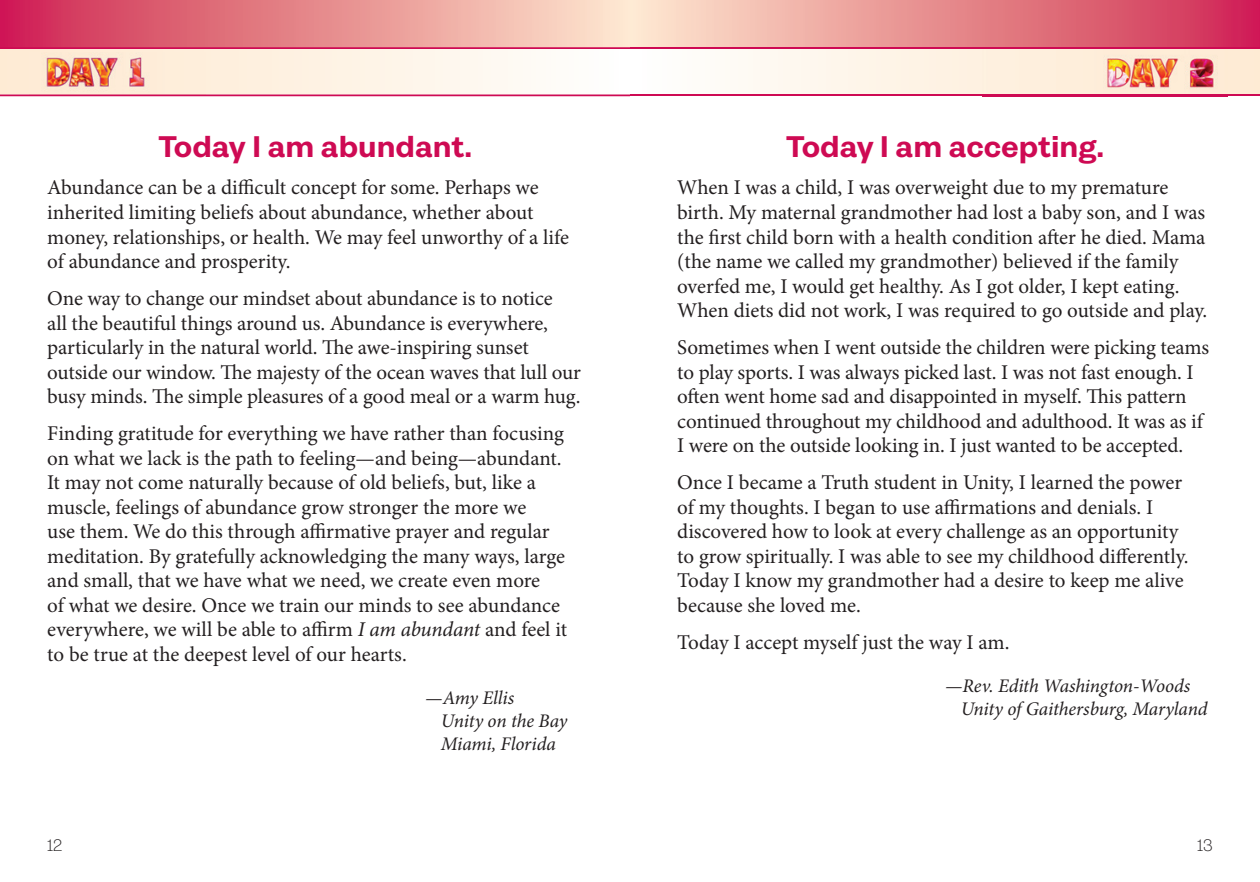
<style>
.page{position:relative;width:1260px;height:882px;background:#fff}
.page>*{position:absolute;margin:0;border:0;box-sizing:border-box;transform-origin:0 0}
.t1{font:700 28px "Pais";color:#ce0a53}
.t2{font:21px/24.5px "Minion Pro";letter-spacing:-.005em;color:#231f20}
.t3{font:italic 19.25px/23.1px "Minion Pro";letter-spacing:-.01em;color:#231f20}
.t4{font:300 15.75px "Pais";color:#231f20}
.s1{font-style:italic}
</style>
<div class="page">
<svg style="left:0;top:49px;width:523px;height:45px"></svg>
<div style="left:630px;top:0;width:630px;height:47px;background:linear-gradient(to right,#feebcd,#cf2851)"></div>
<div style="left:0;top:0;width:630px;height:47px;background:linear-gradient(to right,#cf254f,#fdeacc)"></div>
<svg style="left:738px;top:49px;width:522px;height:45px"></svg>
<img style="left:29px;top:53px;width:176px;height:44px">
<hr style="left:0;top:47px;width:630px;height:2px;background:#ce0a53">
<hr style="left:0;top:94px;width:630px;height:2px;background:#ce0a53">
<hr style="left:630px;top:47px;width:630px;height:2px;background:#ce0a53">
<hr style="left:630px;top:94px;width:630px;height:2px;background:#ce0a53">
<img style="left:983px;top:49px;width:244px;height:48px">
<h1 class="t1" style="left:158px;top:127px;width:315px">Today I am abundant.</h1>
<p class="t2" style="left:47px;top:176px;width:523px">Abundance can be a difficult concept for some. Perhaps we inherited limiting beliefs about abundance, whether about money, relationships, or health. We may feel unworthy of a life of abundance and prosperity.</p>
<p class="t2" style="left:47px;top:286px;width:535px">One way to change our mindset about abundance is to notice<br>all the beautiful things around us. Abundance is everywhere, particularly in the natural world. The awe-inspiring sunset outside our window. The majesty of the ocean waves that lull our busy minds. The simple pleasures of a good meal or a warm hug.</p>
<p class="t2" style="left:47px;top:421px;width:521px">Finding gratitude for everything we have rather than focusing on what we lack is the path to feeling—and being—abundant.<br>It may not come naturally because of old beliefs, but, like a muscle, feelings of abundance grow stronger the more we<br>use them. We do this through affirmative prayer and regular meditation. By gratefully acknowledging the many ways, large and small, that we have what we need, we create even more<br>of what we desire. Once we train our minds to see abundance everywhere, we will be able to affirm <span class="s1">I am abundant</span> and feel it to be true at the deepest level of our hearts.</p>
<p class="t3" style="left:441px;top:687px;width:128px;text-indent:-16px">—Amy Ellis<br>Unity on the Bay<br>Miami, Florida</p>
<h1 class="t1" style="left:786px;top:127px;width:320px">Today I am accepting.</h1>
<p class="t2" style="left:677px;top:176px;width:532px">When I was a child, I was overweight due to my premature birth. My maternal grandmother had lost a baby son, and I was the first child born with a health condition after he died. Mama (the name we called my grandmother) believed if the family overfed me, I would get healthy. As I got older, I kept eating.<br>When diets did not work, I was required to go outside and play.</p>
<p class="t2" style="left:677px;top:335px;width:533px">Sometimes when I went outside the children were picking teams to play sports. I was always picked last. I was not fast enough. I often went home sad and disappointed in myself. This pattern continued throughout my childhood and adulthood. It was as if I were on the outside looking in. I just wanted to be accepted.</p>
<p class="t2" style="left:677px;top:470px;width:513px">Once I became a Truth student in Unity, I learned the power of my thoughts. I began to use affirmations and denials. I discovered how to look at every challenge as an opportunity to grow spiritually. I was able to see my childhood differently.<br>Today I know my grandmother had a desire to keep me alive because she loved me.</p>
<p class="t2" style="left:677px;top:630px;width:334px">Today I accept myself just the way I am.</p>
<p class="t3" style="left:961px;top:675px;width:248px;text-indent:-16px">—Rev. Edith Washington-Woods<br>Unity of Gaithersburg, Maryland</p>
<p class="t4" style="left:47px;top:834px;width:16px">12</p>
<p class="t4" style="left:1197px;top:834px;width:17px">13</p>
</div>
